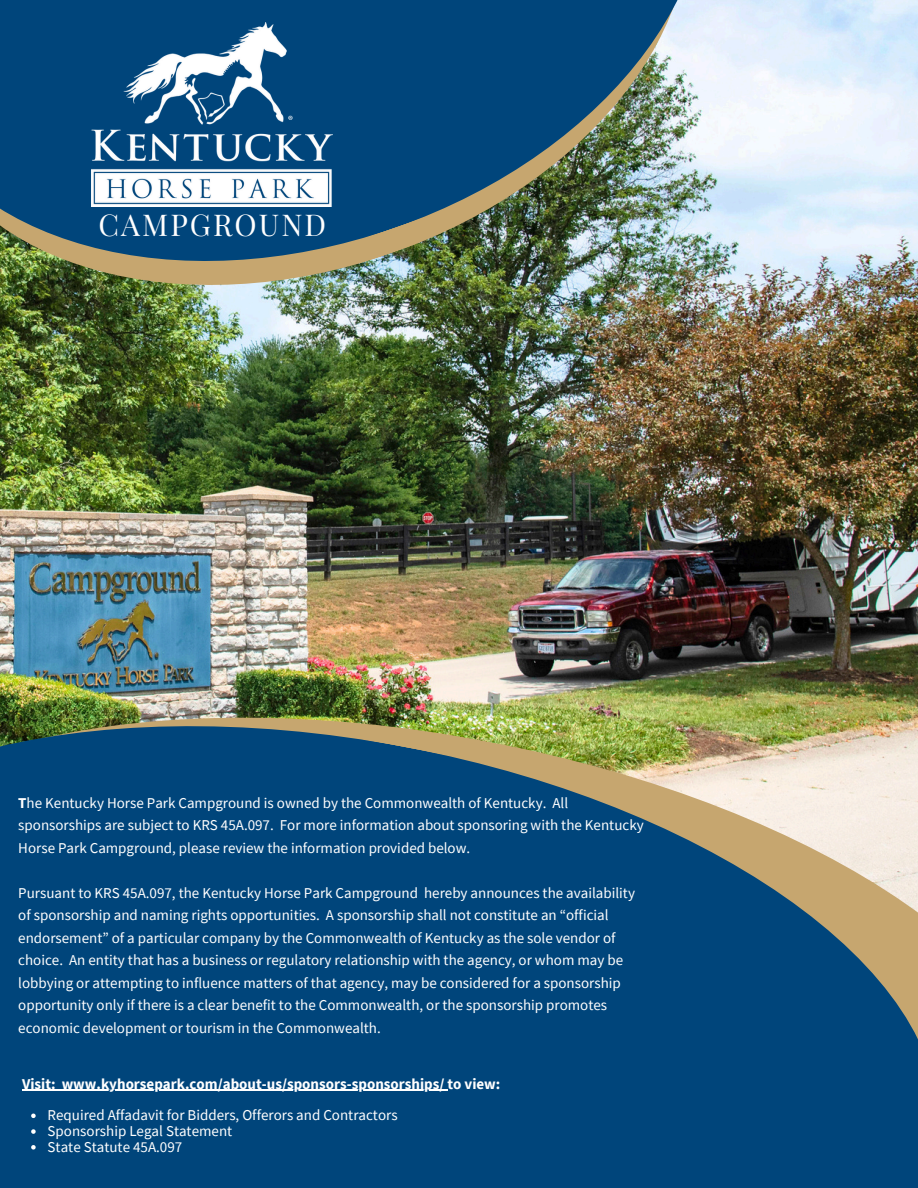
<style>
.page{position:relative;width:918px;height:1188px;background:#fff}
.page>*{position:absolute;margin:0;border:0;box-sizing:border-box;transform-origin:0 0}
.t1{font:30px "Playfair Display";letter-spacing:.07em;color:#fff}
.t2{font:15px/22.5px "Source Sans Pro";color:#fff}
.t3{font:700 15px "Source Sans Pro";color:#fff}
.s1{font-weight:700}
</style>
<div class="page">
<img style="left:0;top:0;width:918px;height:677px">
<svg style="left:0;top:686px;width:918px;height:502px;background:#265b7a"></svg>
<img style="left:0;top:304px;width:728px;height:22px">
<img style="left:0;top:0;width:747px;height:304px">
<img style="left:92px;top:22px;width:241px;height:185px">
<hr style="left:22px;top:1090px;width:34px;height:1px;background:#fff">
<hr style="left:62px;top:1090px;width:386px;height:1px;background:#fff">
<svg style="left:31px;top:1114px;width:5px;height:4px"></svg>
<svg style="left:31px;top:1129px;width:5px;height:5px"></svg>
<svg style="left:31px;top:1145px;width:5px;height:5px"></svg>
<p class="t1" style="left:98px;top:203px;width:229px">CAMPGROUND</p>
<p class="t2" style="left:18px;top:791px;width:627px"><span class="s1">T</span>he Kentucky Horse Park Campground is owned by the Commonwealth of Kentucky. All sponsorships are subject to KRS 45A.097. For more information about sponsoring with the Kentucky<br>Horse Park Campground, please review the information provided below.</p>
<h1 class="t2" style="left:18px;top:881px;width:618px">Pursuant to KRS 45A.097, the Kentucky Horse Park Campground hereby announces the availability of sponsorship and naming rights opportunities. A sponsorship shall not constitute an “official endorsement” of a particular company by the Commonwealth of Kentucky as the sole vendor of choice. An entity that has a business or regulatory relationship with the agency, or whom may be lobbying or attempting to influence matters of that agency, may be considered for a sponsorship opportunity only if there is a clear benefit to the Commonwealth, or the sponsorship promotes economic development or tourism in the Commonwealth.</h1>
<p class="t3" style="left:22px;top:1074px;width:480px">Visit: www.kyhorsepark.com/about-us/sponsors-sponsorships/ to view:</p>
<h2 class="t2" style="left:48px;top:1107px;width:351px;line-height:15.8px">Required Affadavit for Bidders, Offerors and Contractors<br>Sponsorship Legal Statement</h2>
<p class="t2" style="left:48px;top:1135px;width:136px">State Statute 45A.097</p>
</div>
